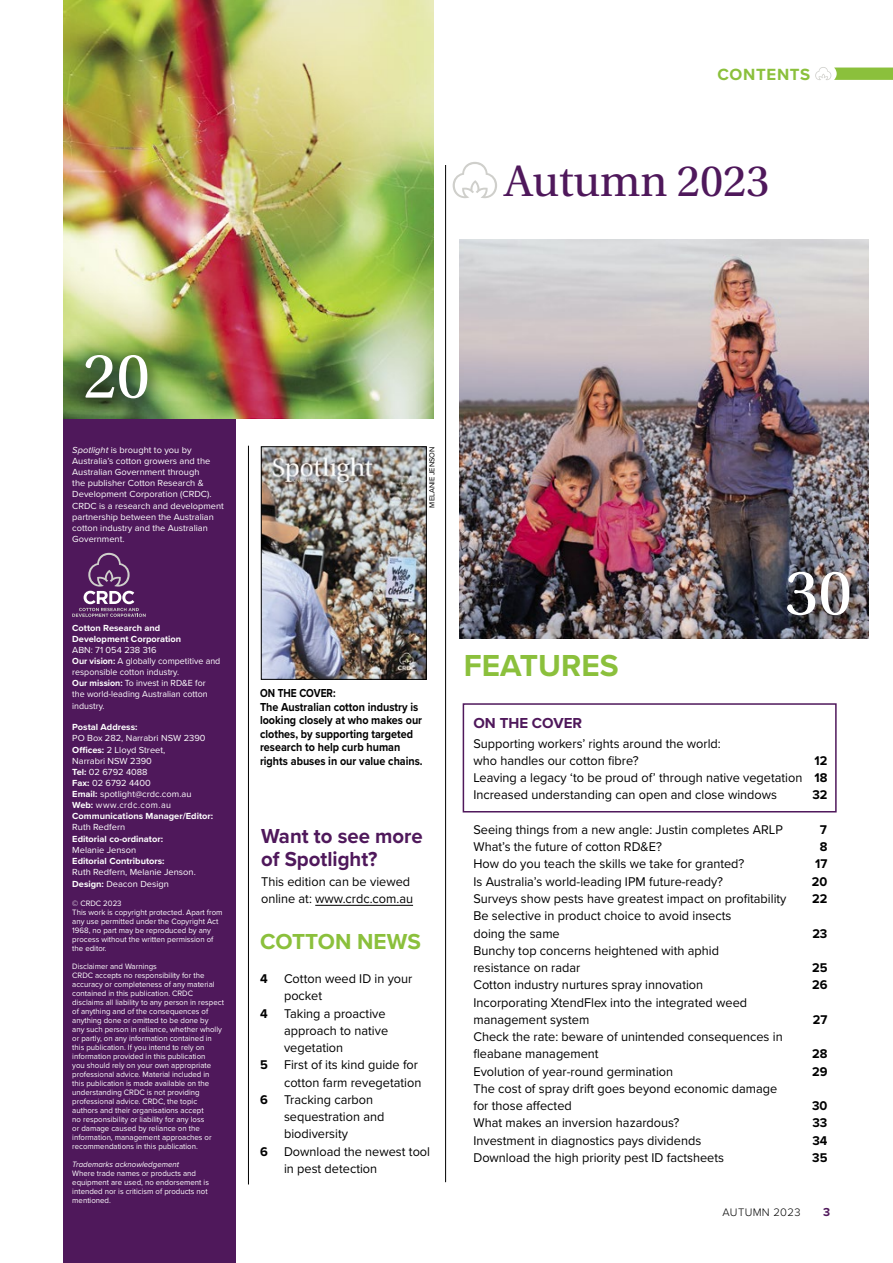
<style>
.page{position:relative;width:893px;height:1263px;background:#fff}
.page>*{position:absolute;margin:0;border:0;box-sizing:border-box;transform-origin:0 0}
.t1{font:66.75px "Utopia Std";color:#fff}
.t2{font:46.35px "Utopia Std";color:#4f185b}
.t3{font:700 31.5px "Proxima Nova";color:#8bc03c}
.t4{font:700 22.5px "Proxima Nova";color:#8bc03c}
.t5{font:700 21px/22.5px "Proxima Nova";color:#4f185b}
.t6{font:700 16.8px "Proxima Nova";letter-spacing:.04em;color:#8bc03c}
.t7{font:700 15px "Proxima Nova";color:#4f185b}
.t8{font:13.2px/17.2px "Proxima Nova";color:#000}
.t9{font:700 13.2px "Proxima Nova";color:#000}
.t10{font:700 12px/13.5px "Proxima Nova";color:#000;scale:.84 1}
.t11{font:700 12px "Proxima Nova";color:#4f185b}
.t12{font:300 11.25px "Proxima Nova";letter-spacing:.03em;color:#000}
.t13{font:9.15px/11.1px "Proxima Nova";color:#fff}
.t14{font:700 9.15px/11.1px "Proxima Nova";color:#fff}
.t15{font:8.1px/9px "Proxima Nova";color:#fff}
.t16{font:italic 8.1px "Proxima Nova";color:#fff}
.t17{font:7.5px "Proxima Nova";color:#000}
.s1{font-style:italic}
.s2{font-weight:700}
</style>
<div class="page">
<img style="left:459px;top:240px;width:409px;height:399px">
<hr style="left:248px;top:446px;width:1px;height:738px;background:#000">
<hr style="left:445px;top:165px;width:1px;height:1017px;background:#000">
<div style="left:463px;top:703px;width:374px;height:109px;border:2px solid #4f185b"></div>
<div style="left:64px;top:391px;width:172px;height:872px;background:#4f185b"></div>
<hr style="left:315px;top:905px;width:98px;height:1px;background:#000">
<img style="left:263px;top:448px;width:161px;height:229px">
<div style="left:261px;top:446px;width:165px;height:233px;border:1px solid #000"></div>
<img style="left:64px;top:0;width:370px;height:419px">
<div style="left:75px;top:344px;width:89px;height:70px;background:#000;opacity:.33"></div>
<div style="left:784px;top:569px;width:81px;height:62px;background:#000;opacity:.33"></div>
<svg style="left:453px;top:162px;width:44px;height:36px"></svg>
<svg style="left:72px;top:553px;width:74px;height:64px"></svg>
<svg style="left:815px;top:67px;width:78px;height:13px"></svg>
<p class="t6" style="left:717px;top:62px;width:94px">CONTENTS</p>
<h2 class="t2" style="left:504px;top:156px;width:267px">Autumn 2023</h2>
<h1 class="t1" style="left:83px;top:340px;width:68px">20</h1>
<p class="t13" style="left:72px;top:444px;width:153px"><span class="s1">Spotlight</span> is brought to you by<br>Australia’s cotton growers and the<br>Australian Government through<br>the publisher Cotton Research &amp;<br>Development Corporation (CRDC).<br>CRDC is a research and development partnership between the Australian cotton industry and the Australian<br>Government.</p>
<p class="t14" style="left:72px;top:622px;width:111px">Cotton Research and<br>Development Corporation</p>
<p class="t13" style="left:72px;top:644px;width:150px">ABN: 71 054 238 316<br><span class="s2">Our vision:</span> A globally competitive and responsible cotton industry.<br><span class="s2">Our mission:</span> To invest in RD&amp;E for the world-leading Australian cotton industry.</p>
<p class="t14" style="left:72px;top:721px;width:67px">Postal Address:</p>
<p class="t13" style="left:72px;top:732px;width:142px">PO Box 282, Narrabri NSW 2390<br><span class="s2">Offices:</span> 2 Lloyd Street,<br>Narrabri NSW 2390<br><span class="s2">Tel:</span> 02 6792 4088<br><span class="s2">Fax:</span> 02 6792 4400<br><span class="s2">Email:</span> spotlight@crdc.com.au<br><span class="s2">Web:</span> www.crdc.com.au<br><span class="s2">Communications Manager/Editor:</span></p>
<p class="t13" style="left:72px;top:821px;width:54px">Ruth Redfern</p>
<p class="t14" style="left:72px;top:833px;width:92px">Editorial co-ordinator:</p>
<p class="t13" style="left:72px;top:844px;width:65px">Melanie Jenson</p>
<p class="t14" style="left:72px;top:855px;width:94px">Editorial Contributors:</p>
<p class="t13" style="left:72px;top:866px;width:125px;line-height:12px">Ruth Redfern, Melanie Jenson.<br><span class="s2">Design:</span> Deacon Design</p>
<p class="t15" style="left:72px;top:898px;width:152px">© CRDC 2023<br>This work is copyright protected. Apart from any use permitted under the Copyright Act<br>1968, no part may be reproduced by any process without the written permission of the editor.</p>
<p class="t15" style="left:72px;top:961px;width:153px">Disclaimer and Warnings<br>CRDC accepts no responsibility for the accuracy or completeness of any material contained in this publication. CRDC disclaims all liability to any person in respect of anything and of the consequences of anything done or omitted to be done by<br>any such person in reliance, whether wholly or partly, on any information contained in this publication. If you intend to rely on information provided in this publication<br>you should rely on your own appropriate professional advice. Material included in<br>this publication is made available on the understanding CRDC is not providing professional advice. CRDC, the topic authors and their organisations accept<br>no responsibility or liability for any loss<br>or damage caused by reliance on the information, management approaches or recommendations in this publication.</p>
<p class="t16" style="left:72px;top:1158px;width:108px">Trademarks acknowledgement</p>
<p class="t15" style="left:72px;top:1168px;width:138px">Where trade names or products and equipment are used, no endorsement is intended nor is criticism of products not mentioned.</p>
<p class="t17" style="left:426px;top:507px;width:62px;rotate:-90deg">MELANIE JENSON</p>
<p class="t10" style="left:260px;top:686px;width:195px">ON THE COVER:<br>The Australian cotton industry is looking closely at who makes our clothes, by supporting targeted research to help curb human rights abuses in our value chains.</p>
<h3 class="t5" style="left:261px;top:824px;width:163px">Want to see more of Spotlight?</h3>
<p class="t8" style="left:261px;top:872px;width:153px">This edition can be viewed online at: www.crdc.com.au</p>
<h3 class="t4" style="left:260px;top:924px;width:162px">COTTON NEWS</h3>
<p class="t8" style="left:260px;top:969px;width:154px"><span class="s2">4</span> Cotton weed ID in your</p>
<p class="t8" style="left:284px;top:987px;width:40px">pocket</p>
<p class="t8" style="left:260px;top:1004px;width:127px"><span class="s2">4</span> Taking a proactive</p>
<p class="t8" style="left:284px;top:1021px;width:106px">approach to native</p>
<p class="t8" style="left:284px;top:1038px;width:61px">vegetation</p>
<p class="t8" style="left:260px;top:1056px;width:160px"><span class="s2">5</span> First of its kind guide for</p>
<p class="t8" style="left:284px;top:1073px;width:139px">cotton farm revegetation</p>
<p class="t8" style="left:260px;top:1090px;width:115px"><span class="s2">6</span> Tracking carbon</p>
<p class="t8" style="left:284px;top:1107px;width:102px">sequestration and</p>
<p class="t8" style="left:284px;top:1125px;width:66px">biodiversity</p>
<p class="t8" style="left:260px;top:1142px;width:172px"><span class="s2">6</span> Download the newest tool</p>
<p class="t8" style="left:284px;top:1159px;width:95px">in pest detection</p>
<h3 class="t3" style="left:464px;top:642px;width:156px">FEATURES</h3>
<h1 class="t1" style="left:785px;top:557px;width:68px">30</h1>
<p class="t7" style="left:473px;top:711px;width:110px">ON THE COVER</p>
<p class="t8" style="left:473px;top:734px;width:249px">Supporting workers’ rights around the world: who handles our cotton fibre?</p>
<p class="t8" style="left:473px;top:751px;width:356px;text-align:justify;text-indent:341px"><span class="s2">12<br></span>Leaving a legacy ‘to be proud of’ through native vegetation <span class="s2">18<br></span>Increased understanding can open and close windows</p>
<p class="t9" style="left:812px;top:785px;width:17px">32</p>
<p class="t8" style="left:473px;top:820px;width:311px">Seeing things from a new angle: Justin completes ARLP</p>
<p class="t9" style="left:819px;top:820px;width:9px">7</p>
<p class="t8" style="left:473px;top:838px;width:190px">What’s the future of cotton RD&amp;E?</p>
<p class="t9" style="left:820px;top:837px;width:9px">8</p>
<p class="t8" style="left:473px;top:855px;width:273px">How do you teach the skills we take for granted?</p>
<p class="t9" style="left:815px;top:854px;width:14px">17</p>
<p class="t8" style="left:473px;top:872px;width:251px">Is Australia’s world-leading IPM future-ready?</p>
<p class="t9" style="left:812px;top:871px;width:17px">20</p>
<p class="t8" style="left:473px;top:889px;width:315px">Surveys show pests have greatest impact on profitability</p>
<p class="t9" style="left:812px;top:889px;width:17px">22</p>
<p class="t8" style="left:473px;top:907px;width:259px">Be selective in product choice to avoid insects doing the same</p>
<p class="t9" style="left:812px;top:923px;width:17px">23</p>
<p class="t8" style="left:473px;top:941px;width:247px">Bunchy top concerns heightened with aphid resistance on radar</p>
<p class="t9" style="left:812px;top:958px;width:17px">25</p>
<p class="t8" style="left:473px;top:976px;width:231px">Cotton industry nurtures spray innovation</p>
<p class="t9" style="left:812px;top:975px;width:17px">26</p>
<p class="t8" style="left:473px;top:993px;width:275px">Incorporating XtendFlex into the integrated weed management system</p>
<p class="t9" style="left:813px;top:1009px;width:16px">27</p>
<p class="t8" style="left:473px;top:1027px;width:311px">Check the rate: beware of unintended consequences in fleabane management</p>
<p class="t9" style="left:812px;top:1044px;width:17px">28</p>
<p class="t8" style="left:473px;top:1062px;width:201px">Evolution of year-round germination</p>
<p class="t9" style="left:812px;top:1061px;width:17px">29</p>
<p class="t8" style="left:473px;top:1079px;width:305px">The cost of spray drift goes beyond economic damage for those affected</p>
<p class="t9" style="left:812px;top:1096px;width:17px">30</p>
<p class="t8" style="left:473px;top:1114px;width:208px">What makes an inversion hazardous?</p>
<p class="t9" style="left:812px;top:1113px;width:16px">33</p>
<p class="t8" style="left:473px;top:1131px;width:229px">Investment in diagnostics pays dividends</p>
<p class="t9" style="left:812px;top:1130px;width:17px">34</p>
<p class="t8" style="left:473px;top:1148px;width:252px">Download the high priority pest ID factsheets</p>
<p class="t9" style="left:812px;top:1147px;width:17px">35</p>
<p class="t12" style="left:723px;top:1203px;width:79px">AUTUMN 2023</p>
<p class="t11" style="left:823px;top:1203px;width:9px">3</p>
</div>
